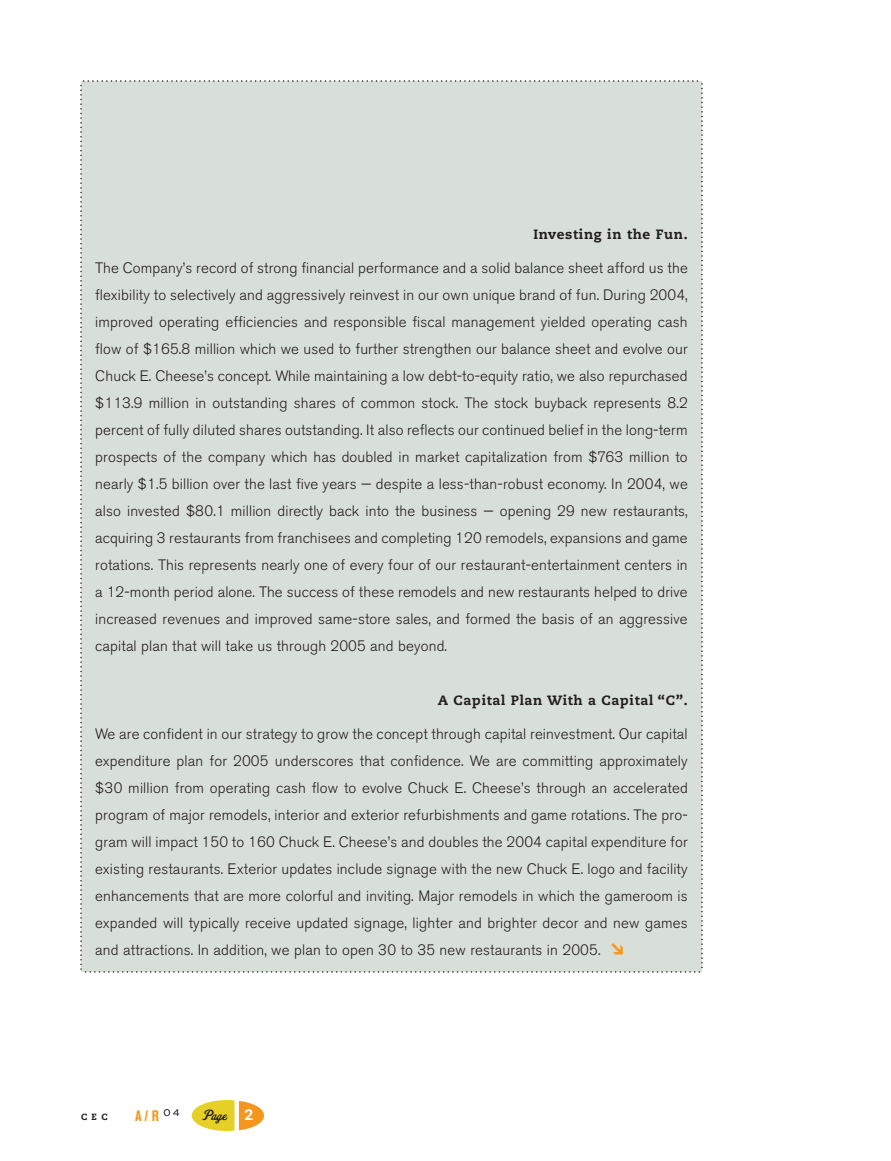
<style>
.page{position:relative;width:891px;height:1161px;background:#fff}
.page>*{position:absolute;margin:0;border:0;box-sizing:border-box;transform-origin:0 0}
.t1{font:300 15px/27px "Akzidenz Grotesk BE";letter-spacing:.01em;color:#231d1e;text-align:justify}
.t2{font:700 condensed 15px "Akzidenz Grotesk BE";color:#f7961c}
.t3{font:13.8px "Fenway Park JF";color:#231d1e}
.t4{font:800 13.5px "Caecilia";letter-spacing:.05em;color:#231d1e}
.t5{font:800 9px "Caecilia";color:#231d1e}
.s1{font-family:"Caecilia";font-weight:800;font-size:15px;color:#fff}
</style>
<div class="page">
<svg style="left:192px;top:1100px;width:72px;height:31px"></svg>
<div style="left:80px;top:80px;width:623px;height:893px;background:#d8dfd8"></div>
<p class="t4" style="left:533px;top:226px;width:156px">Investing in the Fun.</p>
<p class="t1" style="left:95px;top:255px;width:594px">The Company’s record of strong financial performance and a solid balance sheet afford us the flexibility to selectively and aggressively reinvest in our own unique brand of fun. During 2004, improved operating efficiencies and responsible fiscal management yielded operating cash flow of $165.8 million which we used to further strengthen our balance sheet and evolve our Chuck E. Cheese’s concept. While maintaining a low debt-to-equity ratio, we also repurchased $113.9 million in outstanding shares of common stock. The stock buyback represents 8.2 percent of fully diluted shares outstanding. It also reflects our continued belief in the long-term prospects of the company which has doubled in market capitalization from $763 million to nearly $1.5 billion over the last five years — despite a less-than-robust economy. In 2004, we also invested $80.1 million directly back into the business — opening 29 new restaurants, acquiring 3 restaurants from franchisees and completing 120 remodels, expansions and game rotations. This represents nearly one of every four of our restaurant-entertainment centers in a 12-month period alone. The success of these remodels and new restaurants helped to drive increased revenues and improved same-store sales, and formed the basis of an aggressive capital plan that will take us through 2005 and beyond.</p>
<p class="t4" style="left:438px;top:692px;width:251px">A Capital Plan With a Capital “C”.</p>
<p class="t1" style="left:95px;top:720px;width:594px">We are confident in our strategy to grow the concept through capital reinvestment. Our capital expenditure plan for 2005 underscores that confidence. We are committing approximately $30 million from operating cash flow to evolve Chuck E. Cheese’s through an accelerated program of major remodels, interior and exterior refurbishments and game rotations. The pro&shy;gram will impact 150 to 160 Chuck E. Cheese’s and doubles the 2004 capital expenditure for existing restaurants. Exterior updates include signage with the new Chuck E. logo and facility enhancements that are more colorful and inviting. Major remodels in which the gameroom is expanded will typically receive updated signage, lighter and brighter decor and new games and attractions. In addition, we plan to open 30 to 35 new restaurants in 2005.</p>
<p class="t5" style="left:81px;top:1111px;width:28px">CEC</p>
<p class="t2" style="left:135px;top:1108px;width:46px">A/R <sup>04</sup></p>
<p class="t3" style="left:203px;top:1107px;width:52px">Page <span class="s1">2</span></p>
</div>
